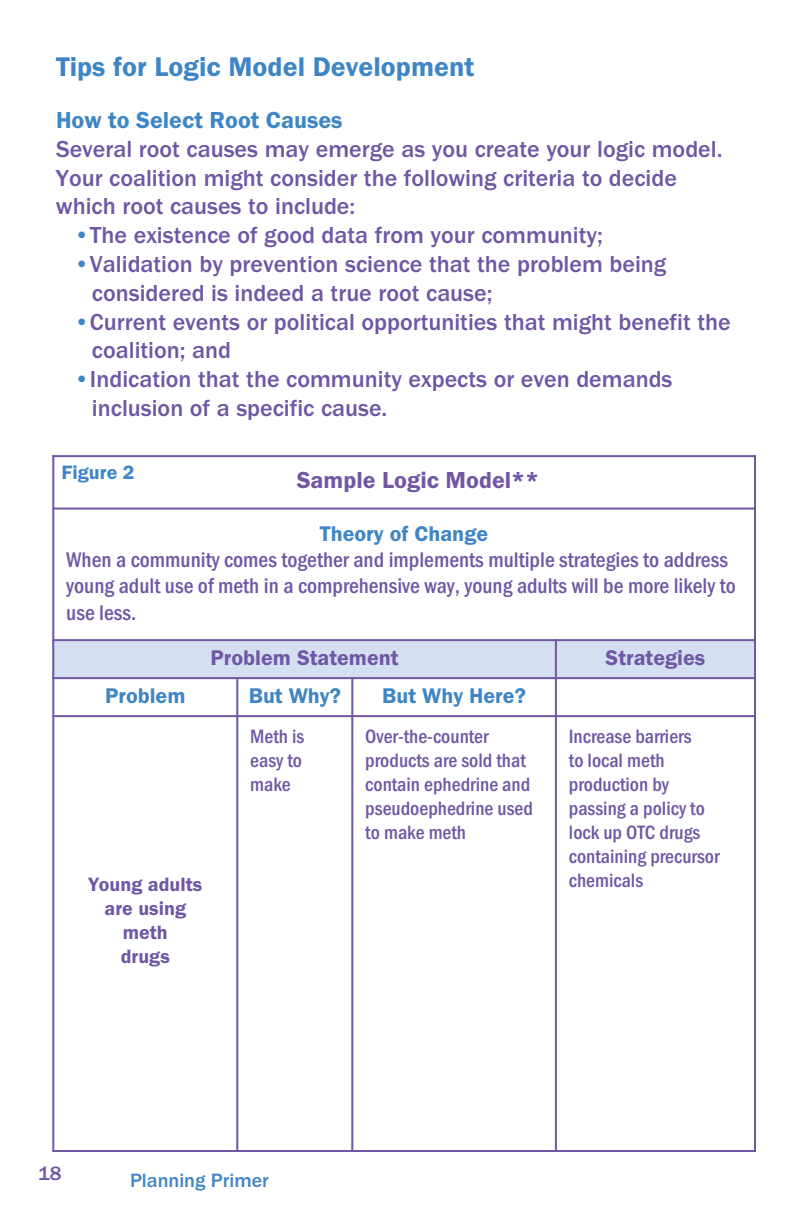
<style>
.page{position:relative;width:792px;height:1224px;background:#fff}
.page>*{position:absolute;margin:0;border:0;box-sizing:border-box;transform-origin:0 0}
.t1{font:600 28px "Franklin Gothic";color:#3e85c5}
.t2{font:500 24px/28.8px "Franklin Gothic";color:#6f57a4}
.t3{font:600 24px "Franklin Gothic";color:#3e85c5}
.t4{font:600 24px "Franklin Gothic";color:#6f57a4}
.t5{font:500 condensed 22px/26.4px "Franklin Gothic";color:#6f57a4}
.t6{font:600 22px "Franklin Gothic";color:#3e85c5}
.t7{font:600 22px "Franklin Gothic";color:#6f57a4}
.t8{font:500 condensed 20px/24px "Franklin Gothic";color:#6f57a4}
.t9{font:600 20px/24px "Franklin Gothic";color:#6f57a4;text-align:center}
.t10{font:500 20px "Franklin Gothic";color:#3e85c5}
.t11{font:600 20px "Franklin Gothic";color:#3e85c5}
.t12{font:500 20px "Franklin Gothic";color:#6f57a4}
.s1{color:#3e85c5}
</style>
<div class="page">
<div style="left:52px;top:640px;width:504px;height:38px;background:#d4dff1"></div>
<div style="left:556px;top:640px;width:200px;height:38px;background:#d4dff1"></div>
<hr style="left:52px;top:455px;width:2px;height:697px;background:#6f57a4">
<hr style="left:236px;top:677px;width:2px;height:475px;background:#6f57a4">
<hr style="left:351px;top:677px;width:2px;height:475px;background:#6f57a4">
<hr style="left:555px;top:639px;width:2px;height:513px;background:#6f57a4">
<hr style="left:754px;top:455px;width:2px;height:697px;background:#6f57a4">
<hr style="left:52px;top:455px;width:704px;height:2px;background:#6f57a4">
<hr style="left:52px;top:508px;width:704px;height:2px;background:#6f57a4">
<hr style="left:52px;top:639px;width:704px;height:2px;background:#6f57a4">
<hr style="left:52px;top:677px;width:704px;height:2px;background:#6f57a4">
<hr style="left:52px;top:715px;width:704px;height:2px;background:#6f57a4">
<hr style="left:52px;top:1150px;width:704px;height:2px;background:#6f57a4">
<p class="t1" style="left:56px;top:50px;width:420px">Tips for Logic Model Development</p>
<p class="t3" style="left:56px;top:106px;width:288px">How to Select Root Causes</p>
<p class="t2" style="left:56px;top:134px;width:668px">Several root causes may emerge as you create your logic model.<br>Your coalition might consider the following criteria to decide which root causes to include:</p>
<p class="t2" style="left:74px;top:221px;width:530px"><span class="s1">•</span>The existence of good data from your community;</p>
<p class="t2" style="left:92px;top:249px;width:576px;text-indent:-18px"><span class="s1">•</span>Validation by prevention science that the problem being considered is indeed a true root cause;</p>
<p class="t2" style="left:92px;top:307px;width:640px;text-indent:-18px"><span class="s1">•</span>Current events or political opportunities that might benefit the coalition; and</p>
<p class="t2" style="left:92px;top:365px;width:582px;text-indent:-18px"><span class="s1">•</span>Indication that the community expects or even demands inclusion of a specific cause.</p>
<p class="t11" style="left:62px;top:460px;width:75px">Figure 2</p>
<p class="t4" style="left:297px;top:466px;width:244px">Sample Logic Model**</p>
<p class="t6" style="left:320px;top:521px;width:170px">Theory of Change</p>
<p class="t5" style="left:66px;top:546px;width:671px">When a community comes together and implements multiple strategies to address young adult use of meth in a comprehensive way, young adults will be more likely to use less.</p>
<p class="t7" style="left:211px;top:644px;width:190px">Problem Statement</p>
<p class="t7" style="left:606px;top:644px;width:101px">Strategies</p>
<p class="t6" style="left:105px;top:682px;width:82px">Problem</p>
<p class="t6" style="left:249px;top:682px;width:94px">But Why?</p>
<p class="t6" style="left:382px;top:682px;width:145px">But Why Here?</p>
<p class="t9" style="left:88px;top:872px;width:115px">Young adults are using meth<br>drugs</p>
<p class="t8" style="left:250px;top:724px;width:56px;text-align:justify">Meth is easy to make</p>
<p class="t8" style="left:365px;top:724px;width:169px">Over-the-counter products are sold that contain ephedrine and pseudoephedrine used to make meth</p>
<p class="t8" style="left:569px;top:724px;width:152px">Increase barriers<br>to local meth production by passing a policy to lock up OTC drugs containing precursor chemicals</p>
<p class="t12" style="left:38px;top:1161px;width:25px">18</p>
<p class="t10" style="left:130px;top:1168px;width:140px">Planning Primer</p>
</div>
